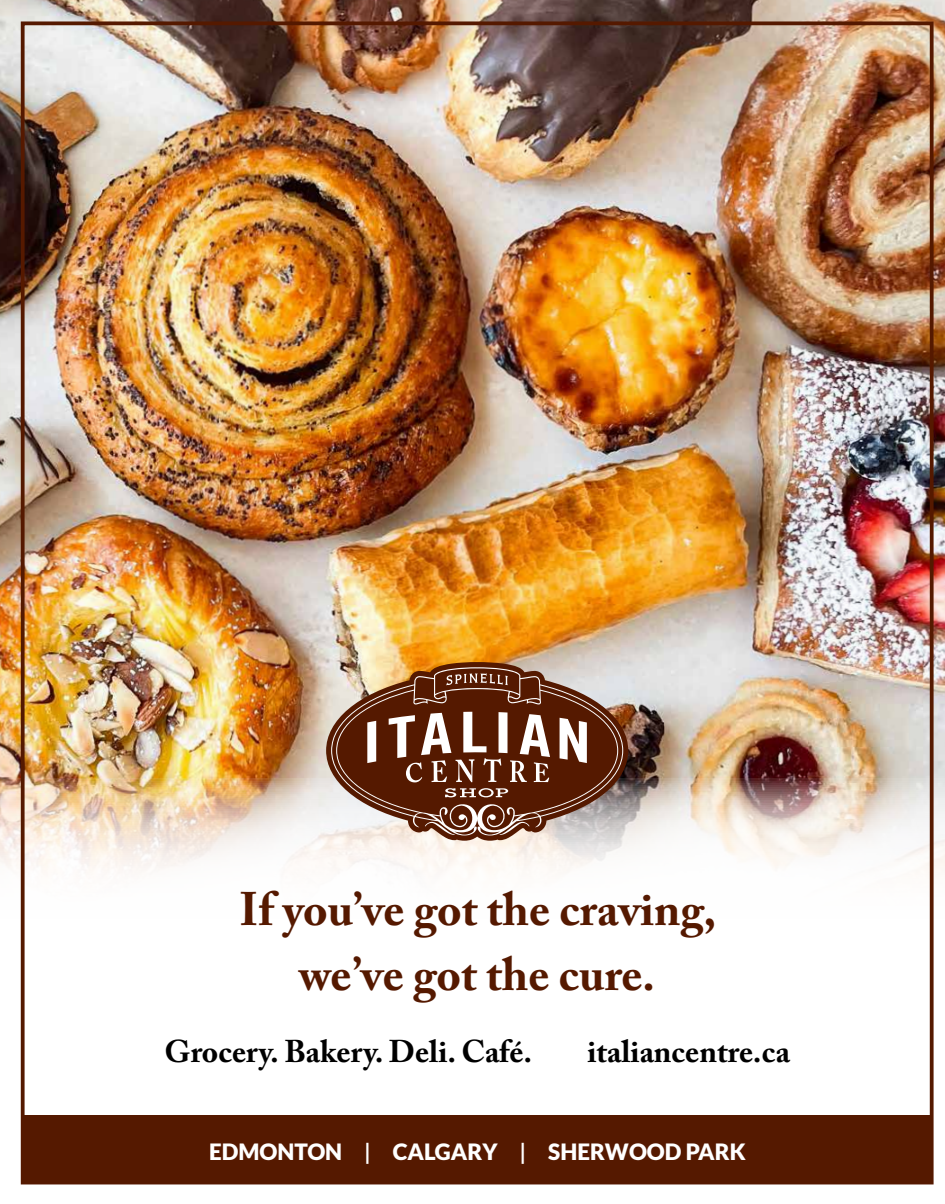
<style>
.page{position:relative;width:945px;height:1204px;background:#fff}
.page>*{position:absolute;margin:0;border:0;box-sizing:border-box;transform-origin:0 0}
.t1{font:700 46.75px/64.4px "Adobe Caslon Pro";color:#551900;text-align:center}
.t2{font:700 31.25px "Adobe Caslon Pro";color:#000}
.t3{font:900 22.5px "Lato";color:#fff}
.s1{font-weight:700}
</style>
<div class="page">
<img style="left:0;top:0;width:945px;height:778px">
<svg style="left:0;top:778px;width:945px;height:407px"></svg>
<img style="left:326px;top:662px;width:302px;height:179px">
<svg style="left:331px;top:667px;width:292px;height:168px;background:#8b6351"></svg>
<div style="left:21px;top:1114px;width:911px;height:68px;background:#551900"></div>
<h1 class="t1" style="left:239px;top:877px;width:479px">If you’ve got the craving, we’ve got the cure.</h1>
<p class="t2" style="left:164px;top:1033px;width:369px">Grocery. Bakery. Deli. Café.</p>
<p class="t2" style="left:588px;top:1033px;width:204px">italiancentre.ca</p>
<p class="t3" style="left:209px;top:1138px;width:538px">EDMONTON <span class="s1">|</span> CALGARY <span class="s1">|</span> SHERWOOD PARK</p>
</div>
